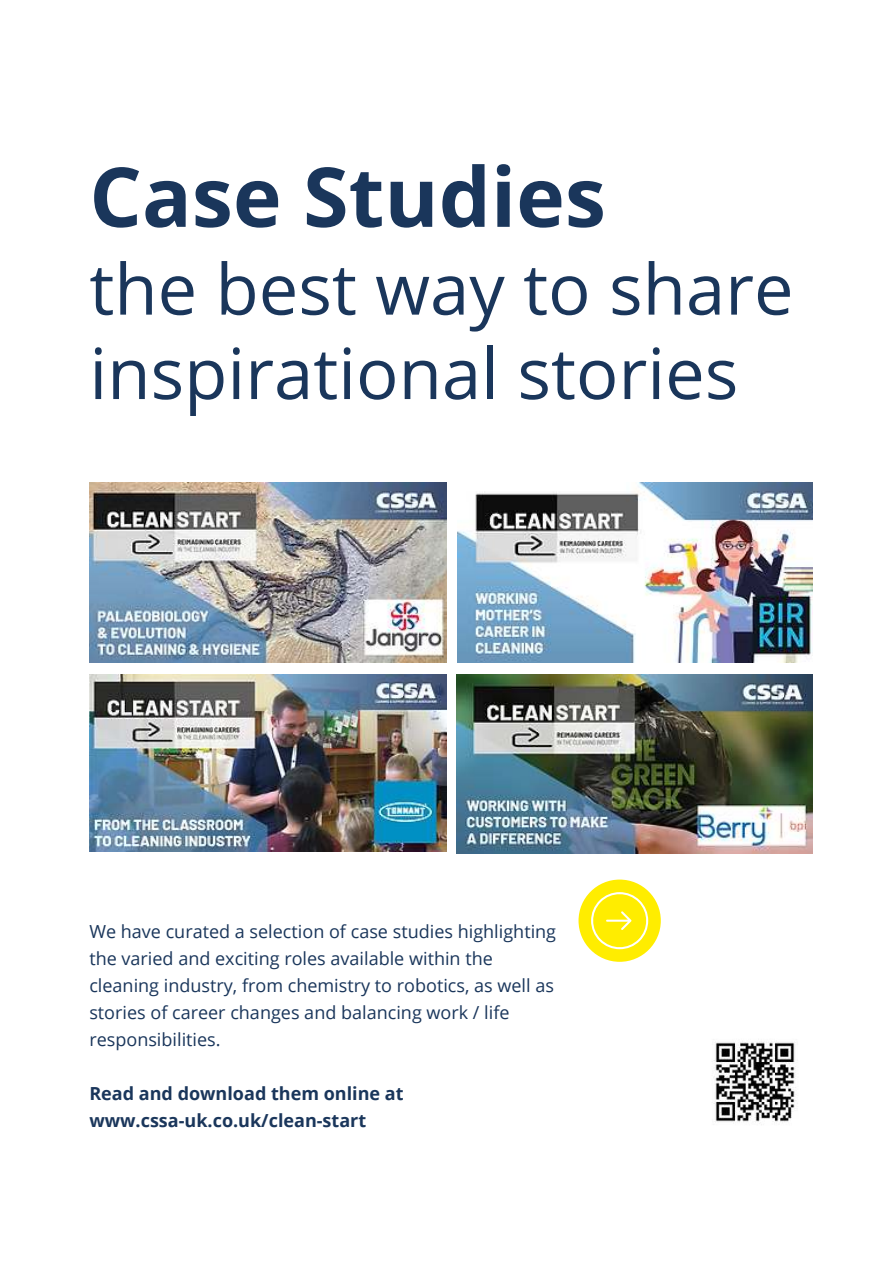
<style>
.page{position:relative;width:894px;height:1264px;background:#fff}
.page>*{position:absolute;margin:0;border:0;box-sizing:border-box;transform-origin:0 0}
.t1{font:700 82.5px "Open Sans";color:#1a365b}
.t2{font:70.5px/84.3px "Open Sans";color:#1a365b}
.t3{font:18px/27px "Open Sans";color:#1a365b}
.t4{font:700 18px/27px "Open Sans";color:#1a365b}
</style>
<div class="page">
<img style="left:89px;top:482px;width:357px;height:180px">
<img style="left:89px;top:674px;width:357px;height:178px">
<img style="left:457px;top:482px;width:355px;height:180px">
<img style="left:456px;top:674px;width:356px;height:179px">
<div style="left:578px;top:879px;width:82px;height:82px;background:#ffed00;border-radius:50%"></div>
<svg style="left:590px;top:891px;width:58px;height:58px"></svg>
<img style="left:713px;top:1041px;width:83px;height:84px">
<h1 class="t1" style="left:89px;top:139px;width:518px">Case Studies</h1>
<h2 class="t2" style="left:89px;top:245px;width:705px">the best way to share inspirational stories</h2>
<p class="t3" style="left:89px;top:917px;width:468px">We have curated a selection of case studies highlighting the varied and exciting roles available within the cleaning industry, from chemistry to robotics, as well as stories of career changes and balancing work / life responsibilities.</p>
<p class="t4" style="left:89px;top:1079px;width:315px">Read and download them online at www.cssa-uk.co.uk/clean-start</p>
</div>
